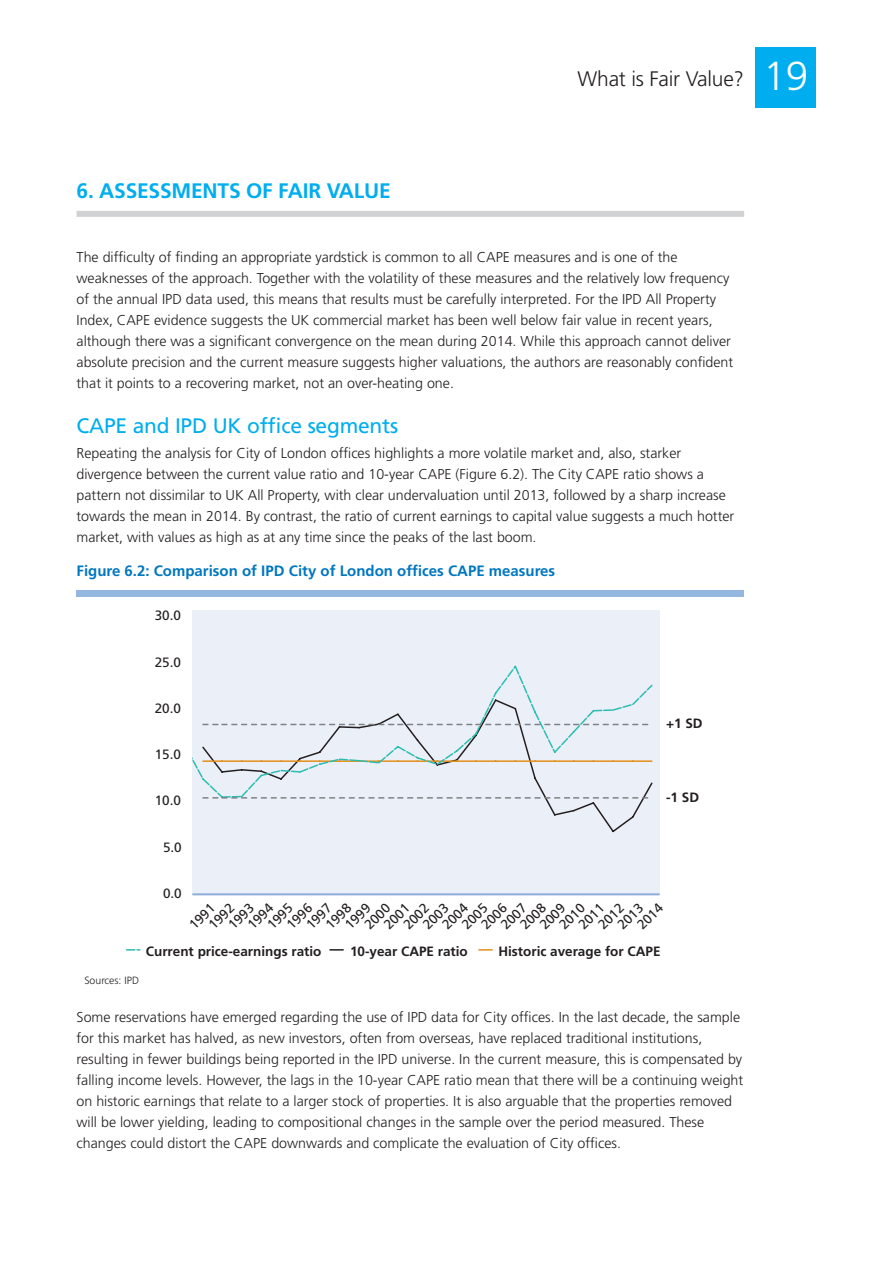
<style>
.page{position:relative;width:893px;height:1263px;background:#fff}
.page>*{position:absolute;margin:0;border:0;box-sizing:border-box;transform-origin:0 0}
.Subtitle{font:21px "Frutiger";letter-spacing:-.01em;color:#00aeef}
.Page_title{font:700 21px "Frutiger";letter-spacing:-.01em;color:#00aeef}
.t1{font:300 21px "Frutiger";letter-spacing:-.01em;color:#231f20}
.Table_figure{font:700 15px "Frutiger";color:#0077c0}
.Body_copy{font:300 14.25px/21px "Frutiger";color:#231f20}
.t2{font:13.5px "Frutiger";color:#231f20}
.t3{font:700 13.5px "Frutiger";color:#231f20}
.Source{font:300 10.5px "Frutiger";color:#231f20}
.s1{font-size:40.5px;color:#fff}
</style>
<div class="page">
<div style="left:755px;top:47px;width:61px;height:61px;background:#00aeef"></div>
<div style="left:77px;top:211px;width:667px;height:6px;background:#d1d2d4"></div>
<div style="left:77px;top:590px;width:667px;height:6px;background:#94b7e0"></div>
<div style="left:192px;top:610px;width:468px;height:284px;background:#eaeff8"></div>
<hr style="left:192px;top:893px;width:468px;height:2px;background:#8eacd9">
<svg style="left:545px;top:799px;width:99px;height:34px"></svg>
<svg style="left:192px;top:665px;width:461px;height:134px"></svg>
<svg style="left:203px;top:724px;width:449px;height:1px"></svg>
<svg style="left:203px;top:797px;width:449px;height:2px"></svg>
<svg style="left:479px;top:949px;width:13px;height:1px"></svg>
<svg style="left:127px;top:949px;width:13px;height:1px"></svg>
<svg style="left:330px;top:949px;width:13px;height:1px"></svg>
<p class="Page_title" style="left:77px;top:178px;width:316px">6. ASSESSMENTS OF FAIR VALUE</p>
<h1 class="t1" style="left:578px;top:66px;width:232px">What is Fair Value? <span class="s1">19</span></h1>
<p class="Body_copy" style="left:77px;top:247px;width:658px">The difficulty of finding an appropriate yardstick is common to all CAPE measures and is one of the weaknesses of the approach. Together with the volatility of these measures and the relatively low frequency of the annual IPD data used, this means that results must be carefully interpreted. For the IPD All Property Index, CAPE evidence suggests the UK commercial market has been well below fair value in recent years, although there was a significant convergence on the mean during 2014. While this approach cannot deliver absolute precision and the current measure suggests higher valuations, the authors are reasonably confident that it points to a recovering market, not an over-heating one.</p>
<p class="Subtitle" style="left:77px;top:414px;width:323px">CAPE and IPD UK office segments</p>
<p class="Body_copy" style="left:77px;top:442px;width:659px">Repeating the analysis for City of London offices highlights a more volatile market and, also, starker divergence between the current value ratio and 10-year CAPE (Figure 6.2). The City CAPE ratio shows a pattern not dissimilar to UK All Property, with clear undervaluation until 2013, followed by a sharp increase towards the mean in 2014. By contrast, the ratio of current earnings to capital value suggests a much hotter market, with values as high as at any time since the peaks of the last boom.</p>
<p class="Table_figure" style="left:77px;top:562px;width:480px">Figure 6.2: Comparison of IPD City of London offices CAPE measures</p>
<p class="t2" style="left:155px;top:608px;width:28px">30.0</p>
<p class="t2" style="left:155px;top:654px;width:28px">25.0</p>
<p class="t2" style="left:155px;top:700px;width:28px">20.0</p>
<p class="t2" style="left:155px;top:746px;width:28px">15.0</p>
<p class="t2" style="left:155px;top:793px;width:28px">10.0</p>
<p class="t2" style="left:163px;top:839px;width:20px">5.0</p>
<p class="t2" style="left:163px;top:885px;width:20px">0.0</p>
<p class="t3" style="left:666px;top:716px;width:38px">+1 SD</p>
<p class="t3" style="left:666px;top:789px;width:35px">-1 SD</p>
<p class="t2" style="left:244px;top:921px;width:32px;rotate:-45deg">1994</p>
<p class="t2" style="left:439px;top:921px;width:32px;rotate:-45deg">2004</p>
<p class="t2" style="left:634px;top:921px;width:32px;rotate:-45deg">2014</p>
<p class="t2" style="left:322px;top:921px;width:32px;rotate:-45deg">1998</p>
<p class="t2" style="left:517px;top:921px;width:32px;rotate:-45deg">2008</p>
<p class="t2" style="left:361px;top:921px;width:32px;rotate:-45deg">2000</p>
<p class="t2" style="left:556px;top:921px;width:32px;rotate:-45deg">2010</p>
<p class="t2" style="left:283px;top:921px;width:32px;rotate:-45deg">1996</p>
<p class="t2" style="left:478px;top:921px;width:32px;rotate:-45deg">2006</p>
<p class="t2" style="left:342px;top:921px;width:32px;rotate:-45deg">1999</p>
<p class="t2" style="left:536px;top:921px;width:32px;rotate:-45deg">2009</p>
<p class="t2" style="left:205px;top:921px;width:32px;rotate:-45deg">1992</p>
<p class="t2" style="left:400px;top:921px;width:32px;rotate:-45deg">2002</p>
<p class="t2" style="left:595px;top:921px;width:32px;rotate:-45deg">2012</p>
<p class="t2" style="left:225px;top:921px;width:32px;rotate:-45deg">1993</p>
<p class="t2" style="left:264px;top:921px;width:32px;rotate:-45deg">1995</p>
<p class="t2" style="left:420px;top:921px;width:32px;rotate:-45deg">2003</p>
<p class="t2" style="left:459px;top:921px;width:32px;rotate:-45deg">2005</p>
<p class="t2" style="left:614px;top:921px;width:32px;rotate:-45deg">2013</p>
<p class="t2" style="left:303px;top:921px;width:32px;rotate:-45deg">1997</p>
<p class="t2" style="left:497px;top:921px;width:32px;rotate:-45deg">2007</p>
<p class="t2" style="left:186px;top:921px;width:32px;rotate:-45deg">1991</p>
<p class="t2" style="left:381px;top:921px;width:32px;rotate:-45deg">2001</p>
<p class="t2" style="left:575px;top:921px;width:32px;rotate:-45deg">2011</p>
<p class="t3" style="left:146px;top:943px;width:177px">Current price-earnings ratio</p>
<p class="t3" style="left:350px;top:943px;width:119px">10-year CAPE ratio</p>
<p class="t3" style="left:498px;top:943px;width:164px">Historic average for CAPE</p>
<p class="Source" style="left:84px;top:974px;width:56px">Sources: IPD</p>
<p class="Body_copy" style="left:77px;top:1007px;width:668px">Some reservations have emerged regarding the use of IPD data for City offices. In the last decade, the sample for this market has halved, as new investors, often from overseas, have replaced traditional institutions, resulting in fewer buildings being reported in the IPD universe. In the current measure, this is compensated by falling income levels. However, the lags in the 10-year CAPE ratio mean that there will be a continuing weight on historic earnings that relate to a larger stock of properties. It is also arguable that the properties removed will be lower yielding, leading to compositional changes in the sample over the period measured. These changes could distort the CAPE downwards and complicate the evaluation of City offices.</p>
</div>
